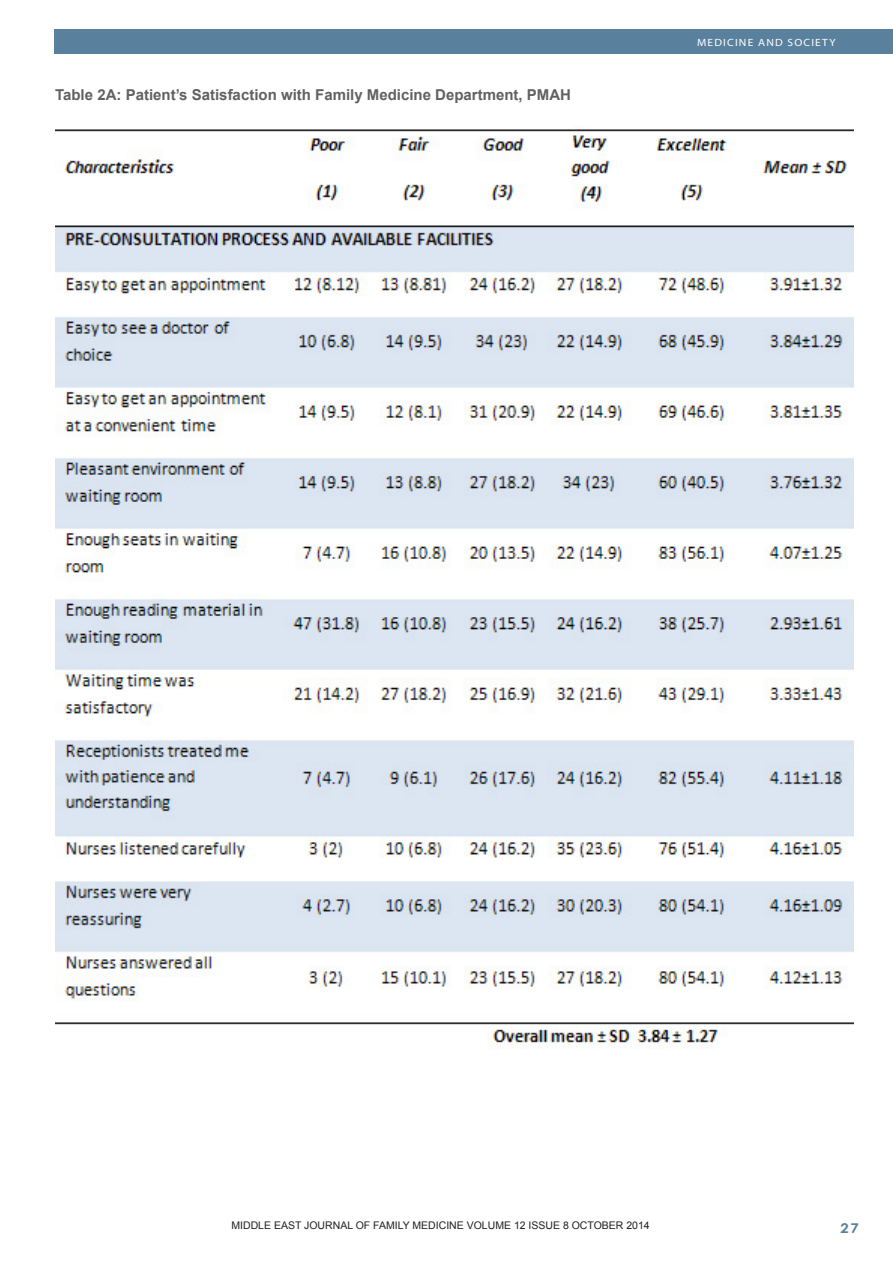
<style>
.page{position:relative;width:893px;height:1263px;background:#fff}
.page>*{position:absolute;margin:0;border:0;box-sizing:border-box;transform-origin:0 0}
.Footnote_Text{font:700 15px "Arial";color:#616161}
.t1{font:700 13.5px "Century Gothic";color:#59809c;scale:1.1 1}
.Footnote_Text-2{font:10.5px "Arial";color:#231f20}
.t2{font:10.5px "Myriad";letter-spacing:.1em;color:#231f20;scale:1.1 1}
.t3{font:10.5px "Myriad";letter-spacing:.1em;color:#fff;scale:1.1 1}
.s1{font-family:"Century Gothic";font-weight:700}
</style>
<div class="page">
<div style="left:54px;top:30px;width:839px;height:24px;background:#59809c"></div>
<img style="left:55px;top:125px;width:798px;height:924px">
<p class="Footnote_Text" style="left:55px;top:85px;width:517px">Table 2A: Patient’s Satisfaction with Family Medicine Department, PMAH</p>
<p class="t3" style="left:697px;top:37px;width:127px">MEDICINE AND SOCIETY</p>
<p class="Footnote_Text-2" style="left:231px;top:1218px;width:420px">MIDDLE EAST JOURNAL OF FAMILY MEDICINE VOLUME 12 ISSUE 8 OCTOBER 2014</p>
<p class="t2" style="left:248px;top:1223px;width:364px">MIDDLE EAST JOURNAL OF FAMILY MEDICINE <span class="s1">•</span> VOLUME 7, ISSUE 10</p>
<p class="t1" style="left:840px;top:1218px;width:18px">27</p>
</div>
